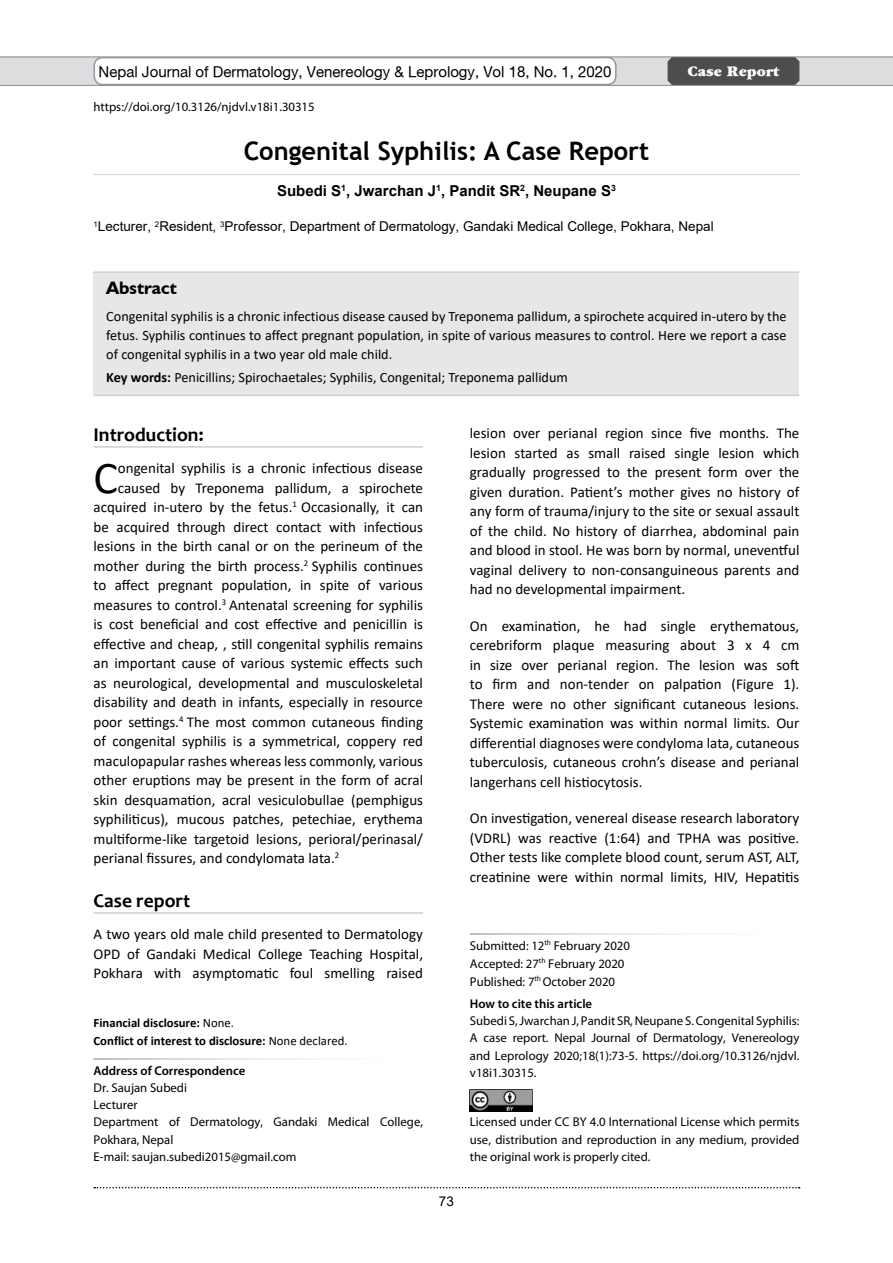
<style>
.page{position:relative;width:893px;height:1263px;background:#fff}
.page>*{position:absolute;margin:0;border:0;box-sizing:border-box;transform-origin:0 0}
.t1{font:45.75px "Calibri";color:#000}
.t2{font:700 25.5px "Trebuchet MS";color:#000}
.t3{font:700 19.5px "Candara";color:#000}
.t4{font:700 18px "Humanist 521 BT";color:#000}
.t5{font:15px/19.5px "Calibri";color:#000;text-align:justify}
.t6{font:15px "Heavenetica 5 SH";color:#000}
.t7{font:700 15px "Arial";color:#000}
.t8{font:15px "Garry Mondrian 8 Ultra SH";color:#fff}
.t9{font:14.25px/18.8px "Calibri";color:#000;text-align:justify}
.t10{font:13.5px "Arial";color:#000}
.t11{font:12.75px/17.2px "Myriad Pro";color:#000}
.t12{font:700 12.75px/17.2px "Calibri";color:#000}
.t13{font:600 12.75px "Myriad Pro";color:#000}
.s1{font-weight:700}
.s2{font-weight:400}
</style>
<div class="page">
<div style="left:0;top:56px;width:100px;height:29px;background:#dcddde"></div>
<div style="left:603px;top:56px;width:290px;height:29px;background:#dcddde"></div>
<svg style="left:94px;top:1187px;width:706px;height:1px"></svg>
<hr style="left:0;top:85px;width:893px;height:1px;background:#939598">
<hr style="left:0;top:56px;width:893px;height:1px;background:#939598">
<div style="left:668px;top:57px;width:131px;height:28px;background:#4d4d4f"></div>
<div style="left:94px;top:58px;width:522px;height:27px;background:#fff;border-radius:9px"></div>
<div style="left:94px;top:57px;width:523px;height:28px;border:2px solid #939598;border-radius:9px"></div>
<div style="left:94px;top:272px;width:705px;height:123px;background:#e6e7e8"></div>
<hr style="left:94px;top:174px;width:705px;height:1px;background:#d1d3d4">
<hr style="left:94px;top:271px;width:705px;height:2px;background:#cdcfd0">
<hr style="left:94px;top:395px;width:705px;height:1px;background:#cdcfd0">
<img style="left:470px;top:1090px;width:63px;height:22px">
<hr style="left:94px;top:446px;width:329px;height:2px;background:#cdcfd0">
<hr style="left:94px;top:912px;width:329px;height:2px;background:#cdcfd0">
<p class="t6" style="left:99px;top:62px;width:514px">Nepal Journal of Dermatology, Venereology &amp; Leprology, Vol 18, No. 1, 2020</p>
<p class="t8" style="left:688px;top:61px;width:93px">Case Report</p>
<p class="t11" style="left:94px;top:97px;width:223px">https://doi.org/10.3126/njdvl.v18i1.30315</p>
<h2 class="t2" style="left:244px;top:135px;width:407px">Congenital Syphilis: A Case Report</h2>
<p class="t7" style="left:277px;top:180px;width:340px">Subedi S<sup>1</sup>, Jwarchan J<sup>1</sup>, Pandit SR<sup>2</sup>, Neupane S<sup>3</sup></p>
<p class="t10" style="left:94px;top:217px;width:622px"><sup>1</sup>Lecturer, <sup>2</sup>Resident, <sup>3</sup>Professor, Department of Dermatology, Gandaki Medical College, Pokhara, Nepal</p>
<p class="t4" style="left:106px;top:277px;width:72px">Abstract</p>
<p class="t9" style="left:106px;top:307px;width:682px">Congenital syphilis is a chronic infectious disease caused by Treponema pallidum, a spirochete acquired in-utero by the fetus. Syphilis continues to affect pregnant population, in spite of various measures to control. Here we report a case of congenital syphilis in a two year old male child.</p>
<p class="t9" style="left:106px;top:367px;width:463px"><span class="s1">Key words:</span> Penicillins; Spirochaetales; Syphilis, Congenital; Treponema pallidum</p>
<h3 class="t3" style="left:94px;top:422px;width:112px">Introduction:</h3>
<h1 class="t1" style="left:94px;top:446px;width:26px">C</h1>
<p class="t5" style="left:118px;top:458px;width:307px">ongenital syphilis is a chronic infectious disease</p>
<p class="t5" style="left:118px;top:478px;width:307px">caused by Treponema pallidum, a spirochete</p>
<p class="t5" style="left:94px;top:497px;width:331px">acquired in-utero by the fetus.<sup>1</sup> Occasionally, it can</p>
<p class="t5" style="left:94px;top:517px;width:331px">be acquired through direct contact with infectious</p>
<p class="t5" style="left:94px;top:536px;width:331px">lesions in the birth canal or on the perineum of the</p>
<p class="t5" style="left:94px;top:556px;width:331px">mother during the birth process.<sup>2</sup> Syphilis continues</p>
<p class="t5" style="left:94px;top:575px;width:331px">to affect pregnant population, in spite of various</p>
<p class="t5" style="left:94px;top:595px;width:331px">measures to control.<sup>3</sup> Antenatal screening for syphilis</p>
<p class="t5" style="left:94px;top:614px;width:331px">is cost beneficial and cost effective and penicillin is</p>
<p class="t5" style="left:94px;top:634px;width:331px">effective and cheap, , still congenital syphilis remains</p>
<p class="t5" style="left:94px;top:653px;width:331px">an important cause of various systemic effects such</p>
<p class="t5" style="left:94px;top:673px;width:331px">as neurological, developmental and musculoskeletal</p>
<p class="t5" style="left:94px;top:692px;width:331px">disability and death in infants, especially in resource</p>
<p class="t5" style="left:94px;top:712px;width:331px">poor settings.<sup>4</sup> The most common cutaneous finding</p>
<p class="t5" style="left:94px;top:731px;width:331px">of congenital syphilis is a symmetrical, coppery red</p>
<p class="t5" style="left:94px;top:751px;width:331px">maculopapular rashes whereas less commonly, various</p>
<p class="t5" style="left:94px;top:770px;width:331px">other eruptions may be present in the form of acral</p>
<p class="t5" style="left:94px;top:790px;width:331px">skin desquamation, acral vesiculobullae (pemphigus</p>
<p class="t5" style="left:94px;top:809px;width:331px">syphiliticus), mucous patches, petechiae, erythema</p>
<p class="t5" style="left:94px;top:829px;width:331px">multiforme-like targetoid lesions, perioral/perinasal/</p>
<p class="t5" style="left:94px;top:848px;width:247px">perianal fissures, and condylomata lata.<sup>2</sup></p>
<h3 class="t3" style="left:94px;top:888px;width:98px">Case report</h3>
<p class="t5" style="left:94px;top:924px;width:331px">A two years old male child presented to Dermatology OPD of Gandaki Medical College Teaching Hospital, Pokhara with asymptomatic foul smelling raised</p>
<p class="t12" style="left:94px;top:1014px;width:256px">Financial disclosure: <span class="s2">None.<br></span>Conflict of interest to disclosure: <span class="s2">None declared.</span></p>
<p class="t13" style="left:94px;top:1062px;width:153px">Address of Correspondence</p>
<p class="t11" style="left:94px;top:1079px;width:331px">Dr. Saujan Subedi<br>Lecturer<br>Department of Dermatology, Gandaki Medical College,<br>Pokhara, Nepal<br>E-mail: saujan.subedi2015@gmail.com</p>
<p class="t5" style="left:470px;top:423px;width:331px">lesion over perianal region since five months. The lesion started as small raised single lesion which gradually progressed to the present form over the given duration. Patient’s mother gives no history of any form of trauma/injury to the site or sexual assault of the child. No history of diarrhea, abdominal pain and blood in stool. He was born by normal, uneventful vaginal delivery to non-consanguineous parents and had no developmental impairment.</p>
<p class="t5" style="left:470px;top:616px;width:331px">On examination, he had single erythematous, cerebriform plaque measuring about 3 x 4 cm in size over perianal region. The lesion was soft to firm and non-tender on palpation (Figure 1).<br>There were no other significant cutaneous lesions.<br>Systemic examination was within normal limits. Our differential diagnoses were condyloma lata, cutaneous tuberculosis, cutaneous crohn’s disease and perianal langerhans cell histiocytosis.</p>
<p class="t5" style="left:470px;top:808px;width:331px">On investigation, venereal disease research laboratory (VDRL) was reactive (1:64) and TPHA was positive.<br>Other tests like complete blood count, serum AST, ALT, creatinine were within normal limits, HIV, Hepatitis</p>
<p class="t10" style="left:439px;top:1192px;width:17px">73</p>
<p class="t11" style="left:470px;top:936px;width:162px;line-height:18px">Submitted: 12<sup>th</sup> February 2020<br>Accepted: 27<sup>th</sup> February 2020<br>Published: 7<sup>th</sup> October 2020</p>
<p class="t13" style="left:470px;top:995px;width:124px">How to cite this article</p>
<p class="t11" style="left:470px;top:1012px;width:331px;text-align:justify">Subedi S, Jwarchan J, Pandit SR, Neupane S. Congenital Syphilis:<br>A case report. Nepal Journal of Dermatology, Venereology and Leprology 2020;18(1):73-5. https://doi.org/10.3126/njdvl. v18i1.30315.</p>
<p class="t11" style="left:470px;top:1113px;width:331px;text-align:justify">Licensed under CC BY 4.0 International License which permits use, distribution and reproduction in any medium, provided the original work is properly cited.</p>
</div>
